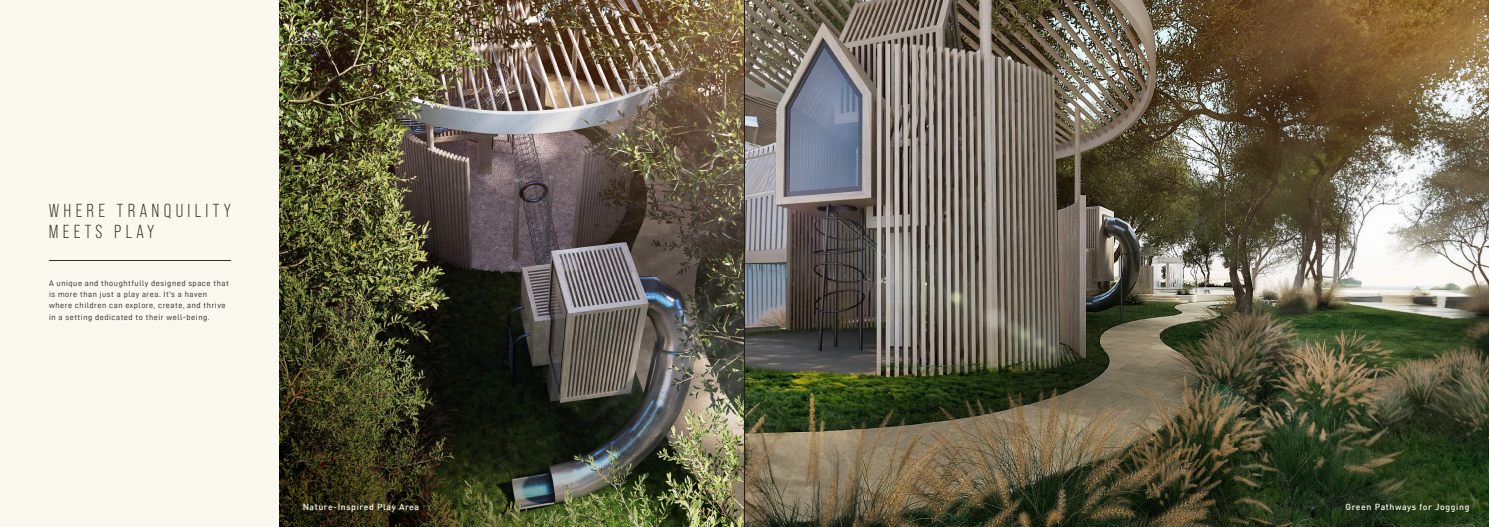
<style>
.page{position:relative;width:1489px;height:527px;background:#fff}
.page>*{position:absolute;margin:0;border:0;box-sizing:border-box;transform-origin:0 0}
.t1{font:18.81px/21.3px "Bebas Neue Pro";letter-spacing:.23em;color:#382f24}
.t2{font:500 8.75px "DIN";letter-spacing:.065em;color:#fbf8ef}
.t3{font:8.12px/11.2px "D DIN";letter-spacing:.065em;color:#231f20}
</style>
<div class="page">
<img style="left:279px;top:0;width:1209px;height:526px">
<div style="left:0;top:0;width:279px;height:526px;background:#fbf8ef"></div>
<hr style="left:744px;top:0;width:1px;height:526px;background:#211d1e">
<hr style="left:49px;top:260px;width:181px;height:1px;background:#382f24">
<h1 class="t1" style="left:49px;top:199px;width:184px">WHERE TRANQUILITY<br>MEETS PLAY</h1>
<p class="t3" style="left:49px;top:277px;width:181px">A unique and thoughtfully designed space that is more than just a play area. It's a haven where children can explore, create, and thrive in a setting dedicated to their well-being.</p>
<p class="t2" style="left:303px;top:501px;width:118px">Nature-Inspired Play Area</p>
<p class="t2" style="left:1345px;top:501px;width:125px">Green Pathways for Jogging</p>
</div>
